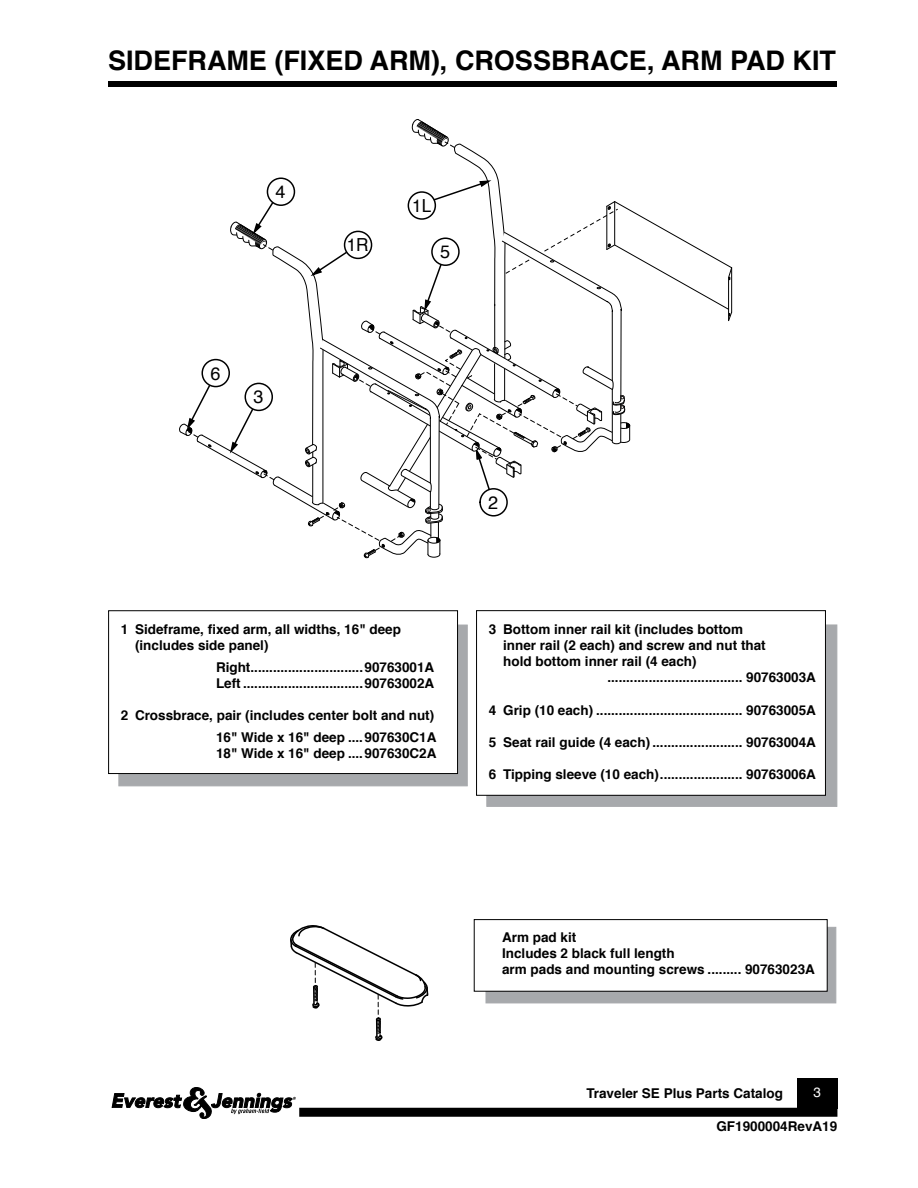
<style>
.page{position:relative;width:918px;height:1188px;background:#fff}
.page>*{position:absolute;margin:0;border:0;box-sizing:border-box;transform-origin:0 0}
.t1{font:700 27px "Helvetica";color:#000}
.t2{font:18px "Helvetica";color:#000}
.t3{font:18px "Helvetica";color:#000;scale:.95 1}
.t4{font:700 13.5px/16.2px "Helvetica";color:#000}
.t5{font:13.5px "Helvetica";color:#fff}
</style>
<div class="page">
<div style="left:108px;top:81px;width:729px;height:6px;background:#000"></div>
<div style="left:299px;top:1108px;width:538px;height:9px;background:#000"></div>
<div style="left:797px;top:1079px;width:41px;height:30px;background:#000"></div>
<svg style="left:112px;top:1087px;width:184px;height:32px"></svg>
<svg style="left:179px;top:119px;width:553px;height:439px"></svg>
<div style="left:201px;top:359px;width:29px;height:28px;border:2px solid #000;border-radius:50%"></div>
<svg style="left:290px;top:925px;width:138px;height:116px"></svg>
<div style="left:486px;top:927px;width:350px;height:76px;background:#a7a9ac"></div>
<div style="left:474px;top:920px;width:353px;height:71px;background:#fff"></div>
<div style="left:474px;top:919px;width:354px;height:73px;border:1px solid #000"></div>
<div style="left:118px;top:625px;width:350px;height:161px;background:#a7a9ac;border:1px solid #a7a9ac"></div>
<div style="left:109px;top:611px;width:349px;height:163px;background:#fff"></div>
<div style="left:108px;top:610px;width:350px;height:164px;border:1px solid #000"></div>
<div style="left:486px;top:625px;width:351px;height:182px;background:#a7a9ac"></div>
<div style="left:477px;top:611px;width:348px;height:184px;background:#fff"></div>
<div style="left:476px;top:610px;width:350px;height:186px;border:1px solid #000"></div>
<h1 class="t1" style="left:108px;top:39px;width:730px">SIDEFRAME (FIXED ARM), CROSSBRACE, ARM PAD KIT</h1>
<h2 class="t2" style="left:276px;top:176px;width:12px">4</h2>
<h2 class="t2" style="left:210px;top:358px;width:12px">6</h2>
<h2 class="t2" style="left:253px;top:382px;width:12px">3</h2>
<h2 class="t3" style="left:347px;top:230px;width:25px">1R</h2>
<h2 class="t3" style="left:412px;top:190px;width:22px">1L</h2>
<h2 class="t2" style="left:440px;top:236px;width:12px">5</h2>
<h2 class="t2" style="left:488px;top:487px;width:12px">2</h2>
<p class="t4" style="left:135px;top:621px;width:268px;text-indent:-14px">1 Sideframe, fixed arm, all widths, 16" deep (includes side panel)</p>
<p class="t4" style="left:216px;top:659px;width:220px">Right..............................90763001A<br>Left ................................90763002A</p>
<p class="t4" style="left:121px;top:705px;width:317px;line-height:21.6px;text-align:right">2 Crossbrace, pair (includes center bolt and nut)<br>16" Wide x 16" deep ....907630C1A</p>
<p class="t4" style="left:216px;top:745px;width:222px">18" Wide x 16" deep ....907630C2A</p>
<p class="t4" style="left:489px;top:621px;width:256px">3 Bottom inner rail kit (includes bottom</p>
<p class="t4" style="left:503px;top:637px;width:264px">inner rail (2 each) and screw and nut that</p>
<p class="t4" style="left:503px;top:653px;width:195px">hold bottom inner rail (4 each)</p>
<p class="t4" style="left:607px;top:669px;width:210px">.................................... 90763003A</p>
<p class="t4" style="left:489px;top:702px;width:329px">4 Grip (10 each) ....................................... 90763005A</p>
<p class="t4" style="left:489px;top:734px;width:329px">5 Seat rail guide (4 each) ........................ 90763004A</p>
<p class="t4" style="left:489px;top:767px;width:329px">6 Tipping sleeve (10 each)...................... 90763006A</p>
<p class="t4" style="left:502px;top:929px;width:314px">Arm pad kit<br>Includes 2 black full length<br>arm pads and mounting screws ......... 90763023A</p>
<p class="t4" style="left:586px;top:1085px;width:198px">Traveler SE Plus Parts Catalog</p>
<p class="t5" style="left:814px;top:1082px;width:9px">3</p>
<p class="t4" style="left:716px;top:1119px;width:122px">GF1900004RevA19</p>
</div>
